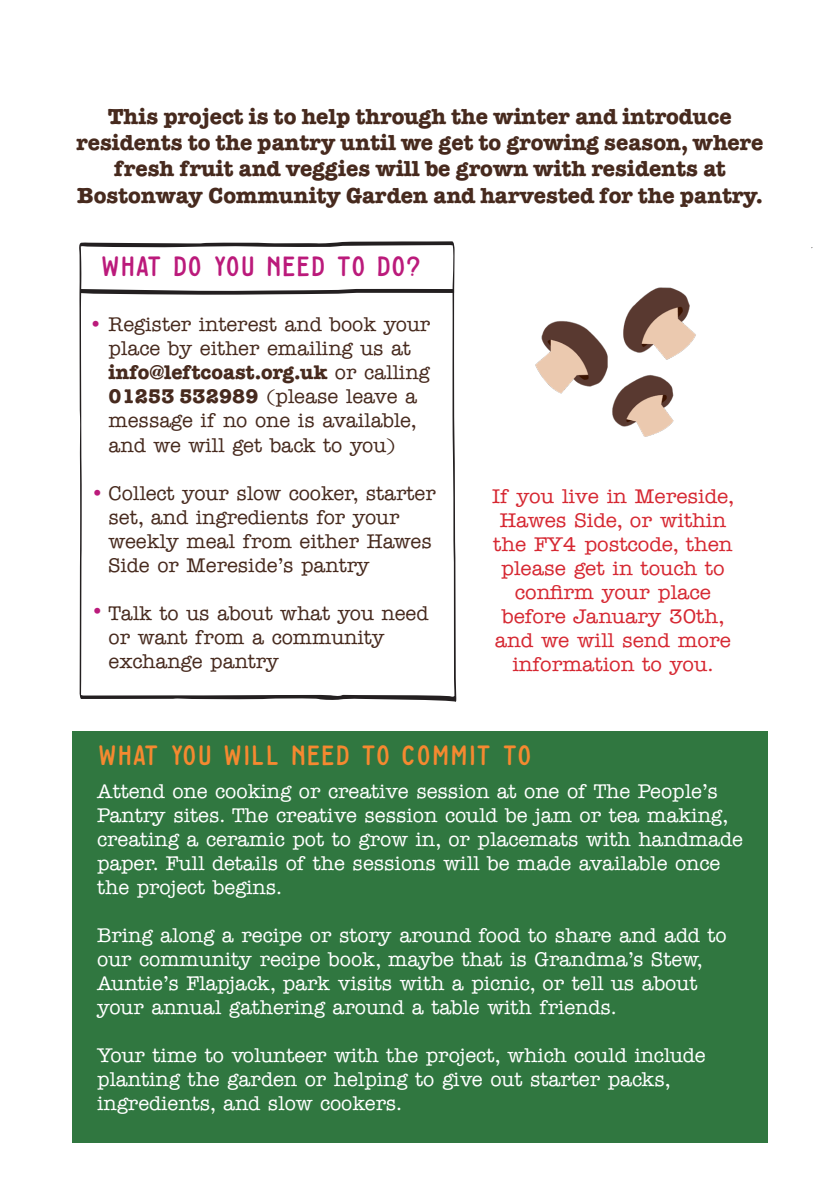
<style>
.page{position:relative;width:840px;height:1191px;background:#fff}
.page>*{position:absolute;margin:0;border:0;box-sizing:border-box;transform-origin:0 0}
.t1{font:700 28px "American Typewriter Std";color:#bb1a7b}
.t2{font:700 26px "Baysoir Sans";color:#f58930}
.t3{font:700 26px "Baysoir Sans";color:#bb1a7b}
.t4{font:700 22px/26.4px "American Typewriter Std";color:#472a1e;text-align:center}
.t5{font:500 20px/24px "American Typewriter Std";color:#fff}
.t6{font:500 20px/24px "American Typewriter Std";color:#472a1e}
.t7{font:500 20px/24px "American Typewriter Std";color:#d62832;text-align:center}
.s1{font-weight:700}
</style>
<div class="page">
<div style="left:72px;top:731px;width:695px;height:411px;background:#307740"></div>
<svg style="left:79px;top:241px;width:377px;height:461px"></svg>
<img style="left:535px;top:287px;width:161px;height:150px">
<p class="t4" style="left:76px;top:103px;width:688px">This project is to help through the winter and introduce residents to the pantry until we get to growing season, where fresh fruit and veggies will be grown with residents at Bostonway Community Garden and harvested for the pantry.</p>
<p class="t3" style="left:100px;top:256px;width:322px">WHAT DO YOU NEED TO DO?</p>
<p class="t1" style="left:91px;top:300px;width:10px">.</p>
<p class="t1" style="left:93px;top:468px;width:10px">.</p>
<p class="t1" style="left:93px;top:587px;width:10px">.</p>
<p class="t6" style="left:108px;top:313px;width:323px">Register interest and book your place by either emailing us at <span class="s1">info@leftcoast.org.uk</span> or calling<br><span class="s1">01253 532989</span> (please leave a message if no one is available, and we will get back to you)</p>
<p class="t6" style="left:108px;top:481px;width:328px">Collect your slow cooker, starter set, and ingredients for your weekly meal from either Hawes<br>Side or Mereside’s pantry</p>
<p class="t6" style="left:108px;top:601px;width:321px">Talk to us about what you need or want from a community exchange pantry</p>
<p class="t7" style="left:492px;top:485px;width:244px">If you live in Mereside,<br>Hawes Side, or within the FY4 postcode, then please get in touch to confirm your place before January 30th, and we will send more information to you.</p>
<p class="t2" style="left:97px;top:745px;width:436px">WHAT YOU WILL NEED TO COMMIT TO</p>
<p class="t5" style="left:97px;top:779px;width:646px">Attend one cooking or creative session at one of The People’s Pantry sites. The creative session could be jam or tea making, creating a ceramic pot to grow in, or placemats with handmade paper. Full details of the sessions will be made available once the project begins.</p>
<p class="t5" style="left:97px;top:923px;width:630px">Bring along a recipe or story around food to share and add to our community recipe book, maybe that is Grandma’s Stew, Auntie’s Flapjack, park visits with a picnic, or tell us about your annual gathering around a table with friends.</p>
<p class="t5" style="left:97px;top:1043px;width:609px">Your time to volunteer with the project, which could include planting the garden or helping to give out starter packs, ingredients, and slow cookers.</p>
</div>
